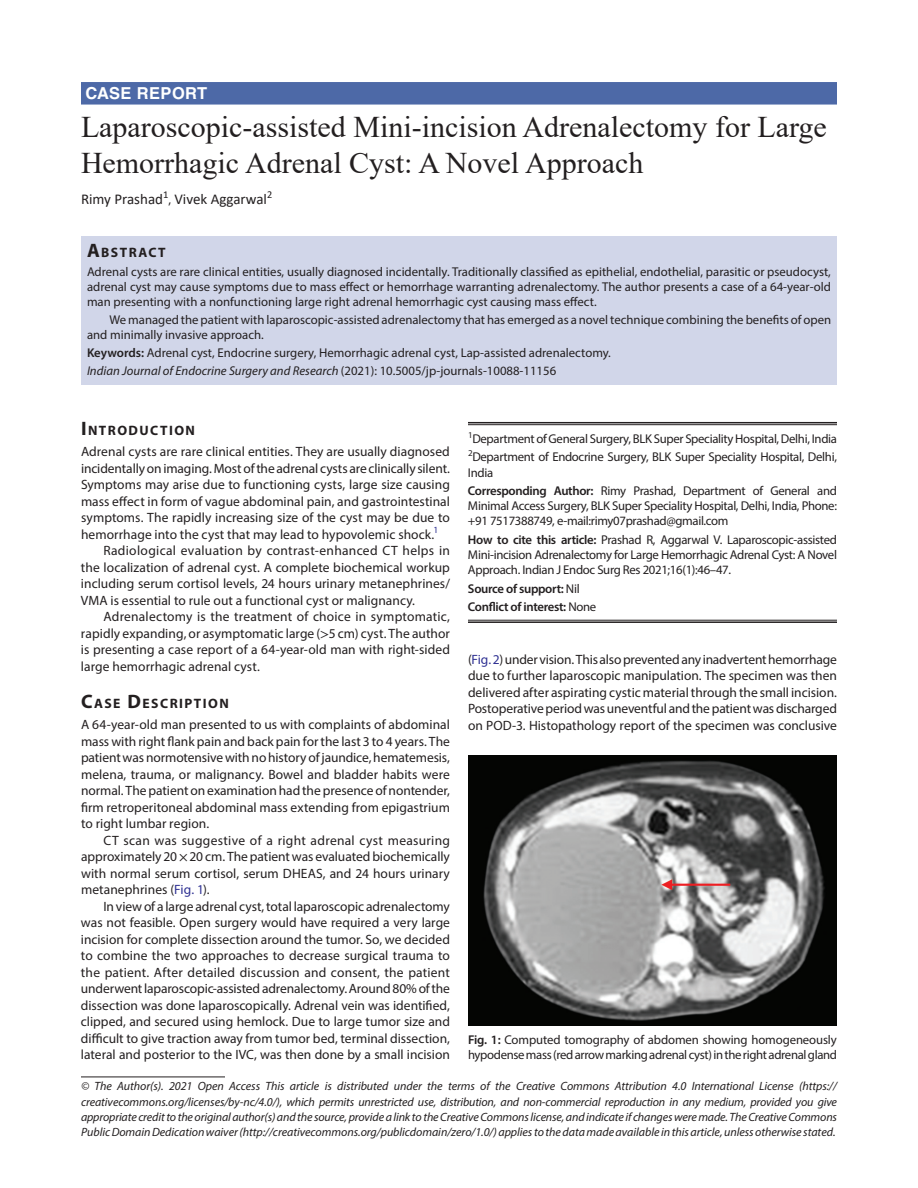
<style>
.page{position:relative;width:918px;height:1188px;background:#fff}
.page>*{position:absolute;margin:0;border:0;box-sizing:border-box;transform-origin:0 0}
.t1{font:30px/36px "Times New Roman";color:#231f20}
.IJESR-ART{font:700 16.5px "Helvetica LT Std";letter-spacing:.025em;color:#fff}
.AuthorName{font:15px "Calibri";color:#231f20}
.Head-1{font:700 13.65px "Myriad Pro";letter-spacing:.105em;color:#231f20}
.Head-1-first{font:700 13.65px "Myriad Pro";letter-spacing:.105em;color:#231f20}
.AbstractTitle{font:700 13.65px "Myriad Pro";letter-spacing:.105em;color:#231f20}
.Para-Indent{font:13.5px/16.5px "Myriad Pro";color:#231f20;text-align:justify}
.Para-NoIndent{font:13.5px/16.5px "Myriad Pro";letter-spacing:.005em;color:#231f20;text-align:justify}
.Corollary-Para{font:12.75px/15.3px "Myriad Pro";letter-spacing:-.025em;color:#231f20;text-align:justify}
.Abstract-Para-first{font:12.75px/15px "Myriad Pro";color:#231f20;text-align:justify}
.Abstract-Para{font:12.75px/15px "Myriad Pro";color:#231f20}
.FigCaption{font:12.75px/15.3px "Myriad Pro";letter-spacing:-.02em;color:#231f20}
.Keywords{font:12.75px "Myriad Pro";color:#231f20}
.JT_DOI{font:italic 12.75px "Myriad Pro";color:#231f20}
.Affiliation{font:12.75px/15.3px "Myriad Pro";letter-spacing:-.025em;color:#231f20}
.Affiliation-first{font:12.75px "Myriad Pro";letter-spacing:-.025em;color:#231f20}
.Corollary-Para-last{font:600 12.75px "Myriad Pro";letter-spacing:-.025em;color:#231f20}
.Corollary-Para-2{font:600 12.75px "Myriad Pro";letter-spacing:-.025em;color:#231f20}
.FootNote{font:italic 12px/15.1px "Myriad Pro";letter-spacing:-.005em;color:#231f20;text-align:justify}
.s1{font-family:"Myriad Pro";font-size:12.75px}
.s2{font-size:19.5px}
.s3{font-weight:600}
.s4{font-style:normal}
.s5{font-family:"STIX General"}
.s6{color:#2e3092}
.s7{font-weight:400}
</style>
<div class="page">
<div style="left:81px;top:82px;width:756px;height:23px;background:#4d69a7"></div>
<div style="left:81px;top:236px;width:756px;height:26px;background:#d1d6e9"></div>
<div style="left:81px;top:261px;width:756px;height:54px;background:#d1d6e9"></div>
<div style="left:81px;top:309px;width:756px;height:39px;background:#d1d6e9"></div>
<div style="left:81px;top:342px;width:756px;height:24px;background:#d1d6e9"></div>
<div style="left:81px;top:360px;width:756px;height:24px;background:#d1d6e9"></div>
<hr style="left:81px;top:1077px;width:144px;height:1px;background:#231f20">
<hr style="left:468px;top:422px;width:369px;height:1px;background:#231f20">
<hr style="left:468px;top:424px;width:369px;height:1px;background:#231f20">
<hr style="left:468px;top:620px;width:369px;height:1px;background:#231f20">
<hr style="left:468px;top:621px;width:369px;height:2px;background:#231f20">
<img style="left:469px;top:755px;width:367px;height:270px">
<p class="IJESR-ART" style="left:86px;top:83px;width:123px">CASE REPORT</p>
<p class="t1" style="left:81px;top:108px;width:747px">Laparoscopic-assisted Mini-incision Adrenalectomy for Large<br>Hemorrhagic Adrenal Cyst: A Novel Approach</p>
<p class="AuthorName" style="left:81px;top:189px;width:193px">Rimy Prashad<sup>1</sup><span class="s1">,</span> Vivek Aggarwal<sup>2</sup></p>
<p class="AbstractTitle" style="left:87px;top:243px;width:80px"><span class="s2">A</span>BSTRACT</p>
<p class="Abstract-Para-first" style="left:87px;top:264px;width:746px">Adrenal cysts are rare clinical entities, usually diagnosed incidentally. Traditionally classified as epithelial, endothelial, parasitic or pseudocyst, adrenal cyst may cause symptoms due to mass effect or hemorrhage warranting adrenalectomy. The author presents a case of a 64-year-old man presenting with a nonfunctioning large right adrenal hemorrhagic cyst causing mass effect.</p>
<p class="Abstract-Para" style="left:87px;top:312px;width:746px;text-indent:23px">We managed the patient with laparoscopic-assisted adrenalectomy that has emerged as a novel technique combining the benefits of open and minimally invasive approach.</p>
<p class="Keywords" style="left:87px;top:345px;width:525px"><span class="s3">Keywords:</span> Adrenal cyst, Endocrine surgery, Hemorrhagic adrenal cyst, Lap-assisted adrenalectomy.</p>
<p class="JT_DOI" style="left:87px;top:363px;width:471px">Indian Journal of Endocrine Surgery and Research <span class="s4">(2021): 10.5005/jp-journals-10088-11156</span></p>
<p class="Head-1-first" style="left:81px;top:422px;width:116px"><span class="s2">I</span>NTRODUCTION</p>
<p class="Para-NoIndent" style="left:81px;top:443px;width:370px">Adrenal cysts are rare clinical entities. They are usually diagnosed incidentally on imaging. Most of the adrenal cysts are clinically silent.<br>Symptoms may arise due to functioning cysts, large size causing mass effect in form of vague abdominal pain, and gastrointestinal symptoms. The rapidly increasing size of the cyst may be due to hemorrhage into the cyst that may lead to hypovolemic shock.<sup>1</sup></p>
<p class="Para-Indent" style="left:81px;top:542px;width:371px;text-indent:23px">Radiological evaluation by contrast-enhanced CT helps in the localization of adrenal cyst. A complete biochemical workup including serum cortisol levels, 24 hours urinary metanephrines/ VMA is essential to rule out a functional cyst or malignancy.</p>
<p class="Para-Indent" style="left:81px;top:608px;width:371px;text-indent:23px">Adrenalectomy is the treatment of choice in symptomatic, rapidly expanding, or asymptomatic large (<span class="s5">&gt;</span>5 cm) cyst. The author is presenting a case report of a 64-year-old man with right-sided large hemorrhagic adrenal cyst.</p>
<p class="Head-1" style="left:81px;top:695px;width:149px"><span class="s2">C</span>ASE <span class="s2">D</span>ESCRIPTION</p>
<p class="Para-NoIndent" style="left:81px;top:716px;width:371px">A 64-year-old man presented to us with complaints of abdominal mass with right flank pain and back pain for the last 3 to 4 years. The patient was normotensive with no history of jaundice, hematemesis, melena, trauma, or malignancy. Bowel and bladder habits were normal. The patient on examination had the presence of nontender, firm retroperitoneal abdominal mass extending from epigastrium to right lumbar region.</p>
<p class="Para-Indent" style="left:81px;top:832px;width:371px;text-indent:23px">CT scan was suggestive of a right adrenal cyst measuring approximately 20 <span class="s5">×</span> 20 cm. The patient was evaluated biochemically with normal serum cortisol, serum DHEAS, and 24 hours urinary metanephrines (<span class="s6">Fig. 1</span>).</p>
<p class="Para-Indent" style="left:81px;top:898px;width:371px;text-indent:23px">In view of a large adrenal cyst, total laparoscopic adrenalectomy was not feasible. Open surgery would have required a very large incision for complete dissection around the tumor. So, we decided to combine the two approaches to decrease surgical trauma to the patient. After detailed discussion and consent, the patient underwent laparoscopic-assisted adrenalectomy. Around 80% of the dissection was done laparoscopically. Adrenal vein was identified, clipped, and secured using hemlock. Due to large tumor size and difficult to give traction away from tumor bed, terminal dissection, lateral and posterior to the IVC, was then done by a small incision</p>
<p class="FootNote" style="left:81px;top:1079px;width:758px">© The Author(s). 2021 Open Access This article is distributed under the terms of the Creative Commons Attribution 4.0 International License (https:// creativecommons.org/licenses/by-nc/4.0/), which permits unrestricted use, distribution, and non-commercial reproduction in any medium, provided you give appropriate credit to the original author(s) and the source, provide a link to the Creative Commons license, and indicate if changes were made. The Creative Commons Public Domain Dedication waiver (http://creativecommons.org/publicdomain/zero/1.0/) applies to the data made available in this article, unless otherwise stated.</p>
<p class="Affiliation-first" style="left:468px;top:431px;width:371px"><sup>1</sup>Department of General Surgery, BLK Super Speciality Hospital, Delhi, India</p>
<p class="Affiliation" style="left:468px;top:449px;width:370px"><sup>2</sup>Department of Endocrine Surgery, BLK Super Speciality Hospital, Delhi,<br>India</p>
<p class="Corollary-Para" style="left:468px;top:483px;width:371px"><span class="s3">Corresponding Author:</span> Rimy Prashad, Department of General and Minimal Access Surgery, BLK Super Speciality Hospital, Delhi, India, Phone: +91 7517388749, e-mail:rimy07prashad@gmail.com</p>
<p class="Corollary-Para" style="left:468px;top:532px;width:371px"><span class="s3">How to cite this article:</span> Prashad R, Aggarwal V. Laparoscopic-assisted Mini-incision Adrenalectomy for Large Hemorrhagic Adrenal Cyst: A Novel Approach. Indian J Endoc Surg Res 2021;16(1):46–47.</p>
<p class="Corollary-Para-2" style="left:468px;top:580px;width:113px">Source of support: <span class="s7">Nil</span></p>
<p class="Corollary-Para-last" style="left:468px;top:599px;width:130px">Conflict of interest: <span class="s7">None</span></p>
<p class="Para-Indent" style="left:468px;top:651px;width:371px">(<span class="s6">Fig. 2</span>) under vision. This also prevented any inadvertent hemorrhage due to further laparoscopic manipulation. The specimen was then delivered after aspirating cystic material through the small incision.<br>Postoperative period was uneventful and the patient was discharged on POD-3. Histopathology report of the specimen was conclusive</p>
<p class="FigCaption" style="left:468px;top:1032px;width:371px"><span class="s3">Fig. 1:</span> Computed tomography of abdomen showing homogeneously hypodense mass (red arrow marking adrenal cyst) in the right adrenal gland</p>
</div>
